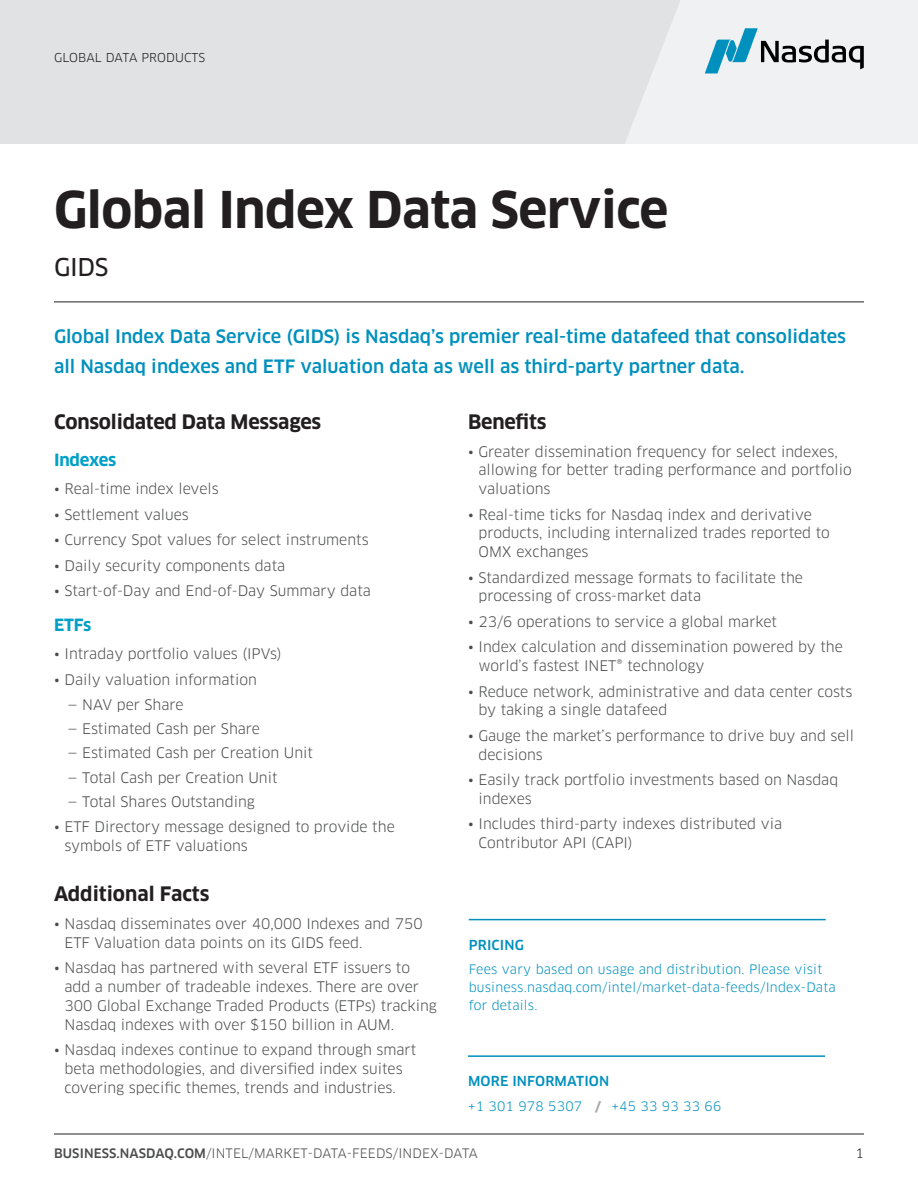
<style>
.page{position:relative;width:918px;height:1188px;background:#fff}
.page>*{position:absolute;margin:0;border:0;box-sizing:border-box;transform-origin:0 0}
.Cover__Title_Head{font:700 49.5px "Clan Pro";letter-spacing:-.01em;color:#231f20}
.Cover__Subtitle{font:24px "Clan Pro News";color:#231f20}
.Text_-_A_Heads{font:700 19.5px "Clan Pro";letter-spacing:-.01em;color:#231f20}
.Cover__Intro_Paragr{font:500 18px/30px "Clan Pro";color:#0090be}
.Text_-_B_Heads{font:700 16.5px "Clan Pro";letter-spacing:-.01em;color:#00a0c8}
.Text_-_Main__85__K{font:14.25px/18.8px "Clan Pro";color:#4b4c4d}
.Pull_Quote_-_Small{font:500 13.5px "Clan Pro";letter-spacing:.01em;color:#0090be}
.Factoid_-_no_gray_ba{font:12.75px/18px "Clan Pro";letter-spacing:.015em;color:#0090be}
.URL{font:12.75px "Clan Pro";letter-spacing:.01em;color:#4b4c4d}
.Folios{font:12.75px "Clan Pro";color:#231f20}
.t1{font:12px "Clan Pro";letter-spacing:.01em;color:#231f20}
.s1{font-weight:900;color:#a9a9aa}
.s2{font-weight:500}
</style>
<div class="page">
<hr style="left:54px;top:1134px;width:810px;height:1px;background:#231f20">
<div style="left:0;top:0;width:918px;height:144px;background:#e1e2e4"></div>
<svg style="left:625px;top:0;width:293px;height:144px"></svg>
<hr style="left:54px;top:302px;width:810px;height:1px;background:#231f20">
<hr style="left:469px;top:919px;width:357px;height:1px;background:#0090be">
<hr style="left:468px;top:1055px;width:357px;height:2px;background:#0090be">
<p class="t1" style="left:54px;top:51px;width:153px">GLOBAL DATA PRODUCTS</p>
<p class="Cover__Title_Head" style="left:54px;top:181px;width:616px">Global Index Data Service</p>
<p class="Cover__Subtitle" style="left:54px;top:253px;width:56px">GIDS</p>
<p class="Cover__Intro_Paragr" style="left:54px;top:322px;width:794px">Global Index Data Service (GIDS) is Nasdaq’s premier real-time datafeed that consolidates all Nasdaq indexes and ETF valuation data as well as third-party partner data.</p>
<p class="Text_-_A_Heads" style="left:54px;top:410px;width:269px">Consolidated Data Messages</p>
<p class="Text_-_B_Heads" style="left:54px;top:451px;width:64px">Indexes</p>
<p class="Text_-_Main__85__K" style="left:54px;top:480px;width:166px">• Real-time index levels</p>
<p class="Text_-_Main__85__K" style="left:54px;top:505px;width:136px">• Settlement values</p>
<p class="Text_-_Main__85__K" style="left:54px;top:531px;width:316px">• Currency Spot values for select instruments</p>
<p class="Text_-_Main__85__K" style="left:54px;top:556px;width:233px">• Daily security components data</p>
<p class="Text_-_Main__85__K" style="left:54px;top:582px;width:318px">• Start-of-Day and End-of-Day Summary data</p>
<p class="Text_-_B_Heads" style="left:54px;top:616px;width:39px">ETFs</p>
<p class="Text_-_Main__85__K" style="left:54px;top:645px;width:229px">• Intraday portfolio values (IPVs)</p>
<p class="Text_-_Main__85__K" style="left:54px;top:670px;width:204px">• Daily valuation information</p>
<p class="Text_-_Main__85__K" style="left:68px;top:696px;width:118px">— NAV per Share</p>
<p class="Text_-_Main__85__K" style="left:68px;top:720px;width:194px">— Estimated Cash per Share</p>
<p class="Text_-_Main__85__K" style="left:68px;top:744px;width:247px">— Estimated Cash per Creation Unit</p>
<p class="Text_-_Main__85__K" style="left:68px;top:768px;width:212px">— Total Cash per Creation Unit</p>
<p class="Text_-_Main__85__K" style="left:68px;top:792px;width:189px">— Total Shares Outstanding</p>
<p class="Text_-_Main__85__K" style="left:64px;top:818px;width:332px;text-indent:-10px">• ETF Directory message designed to provide the symbols of ETF valuations</p>
<p class="Text_-_A_Heads" style="left:54px;top:883px;width:157px">Additional Facts</p>
<p class="Text_-_Main__85__K" style="left:64px;top:914px;width:360px;text-indent:-10px">• Nasdaq disseminates over 40,000 Indexes and 750<br>ETF Valuation data points on its GIDS feed.</p>
<p class="Text_-_Main__85__K" style="left:64px;top:959px;width:374px;text-indent:-10px">• Nasdaq has partnered with several ETF issuers to add a number of tradeable indexes. There are over 300 Global Exchange Traded Products (ETPs) tracking Nasdaq indexes with over $150 billion in AUM.</p>
<p class="Text_-_Main__85__K" style="left:64px;top:1040px;width:353px;text-indent:-10px">• Nasdaq indexes continue to expand through smart beta methodologies, and diversified index suites covering specific themes, trends and industries.</p>
<p class="Text_-_A_Heads" style="left:468px;top:410px;width:80px">Benefits</p>
<p class="Text_-_Main__85__K" style="left:478px;top:442px;width:375px;text-indent:-10px">• Greater dissemination frequency for select indexes, allowing for better trading performance and portfolio valuations</p>
<p class="Text_-_Main__85__K" style="left:478px;top:505px;width:353px;text-indent:-10px">• Real-time ticks for Nasdaq index and derivative products, including internalized trades reported to<br>OMX exchanges</p>
<p class="Text_-_Main__85__K" style="left:478px;top:568px;width:326px;text-indent:-10px">• Standardized message formats to facilitate the processing of cross-market data</p>
<p class="Text_-_Main__85__K" style="left:468px;top:612px;width:311px">• 23/6 operations to service a global market</p>
<p class="Text_-_Main__85__K" style="left:478px;top:638px;width:366px;text-indent:-10px">• Index calculation and dissemination powered by the world’s fastest INET® technology</p>
<p class="Text_-_Main__85__K" style="left:478px;top:682px;width:375px;text-indent:-10px">• Reduce network, administrative and data center costs by taking a single datafeed</p>
<p class="Text_-_Main__85__K" style="left:478px;top:726px;width:377px;text-indent:-10px">• Gauge the market’s performance to drive buy and sell decisions</p>
<p class="Text_-_Main__85__K" style="left:478px;top:771px;width:361px;text-indent:-10px">• Easily track portfolio investments based on Nasdaq indexes</p>
<p class="Text_-_Main__85__K" style="left:478px;top:815px;width:305px;text-indent:-10px">• Includes third-party indexes distributed via<br>Contributor API (CAPI)</p>
<p class="Pull_Quote_-_Small" style="left:469px;top:937px;width:57px">PRICING</p>
<p class="Factoid_-_no_gray_ba" style="left:469px;top:961px;width:368px">Fees vary based on usage and distribution. Please visit business.nasdaq.com/intel/market-data-feeds/Index-Data for details.</p>
<p class="Pull_Quote_-_Small" style="left:468px;top:1073px;width:143px">MORE INFORMATION</p>
<p class="Factoid_-_no_gray_ba" style="left:468px;top:1097px;width:255px">+1 301 978 5307 <span class="s1">/</span> +45 33 93 33 66</p>
<p class="URL" style="left:54px;top:1146px;width:425px"><span class="s2">BUSINESS.NASDAQ.COM</span>/INTEL/MARKET-DATA-FEEDS/INDEX-DATA</p>
<p class="Folios" style="left:856px;top:1146px;width:10px">1</p>
</div>
